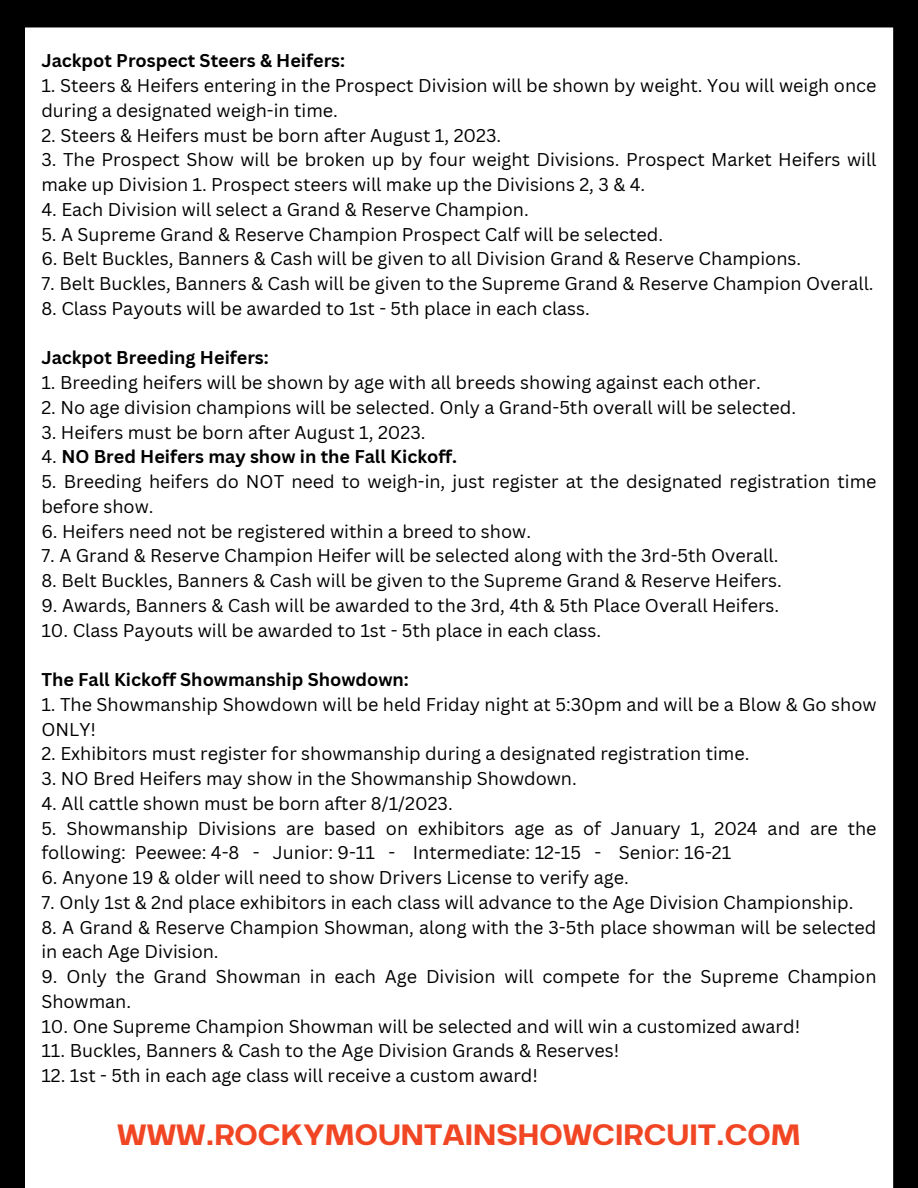
<style>
.page{position:relative;width:918px;height:1188px;background:#000}
.page>*{position:absolute;margin:0;border:0;box-sizing:border-box;transform-origin:0 0}
.t1{font:35.1px "Breul Grotesk A";color:#f14624}
.t2{font:18px/24.8px "Canva Sans";color:#000}
.t3{font:700 18px "Canva Sans";color:#000}
.s1{font-weight:400}
</style>
<div class="page">
<div style="left:25px;top:27px;width:868px;height:1161px;background:#fff"></div>
<p class="t3" style="left:41px;top:48px;width:305px">Jackpot Prospect Steers &amp; Heifers:</p>
<p class="t2" style="left:41px;top:73px;width:837px">1. Steers &amp; Heifers entering in the Prospect Division will be shown by weight. You will weigh once during a designated weigh-in time.</p>
<p class="t2" style="left:41px;top:122px;width:461px">2. Steers &amp; Heifers must be born after August 1, 2023.</p>
<p class="t2" style="left:41px;top:147px;width:837px">3. The Prospect Show will be broken up by four weight Divisions. Prospect Market Heifers will make up Division 1. Prospect steers will make up the Divisions 2, 3 &amp; 4.</p>
<p class="t2" style="left:41px;top:196px;width:489px">4. Each Division will select a Grand &amp; Reserve Champion.</p>
<p class="t2" style="left:41px;top:221px;width:623px">5. A Supreme Grand &amp; Reserve Champion Prospect Calf will be selected.</p>
<p class="t2" style="left:41px;top:246px;width:761px">6. Belt Buckles, Banners &amp; Cash will be given to all Division Grand &amp; Reserve Champions.</p>
<p class="t2" style="left:41px;top:271px;width:834px">7. Belt Buckles, Banners &amp; Cash will be given to the Supreme Grand &amp; Reserve Champion Overall.</p>
<p class="t2" style="left:41px;top:295px;width:550px">8. Class Payouts will be awarded to 1st - 5th place in each class.</p>
<p class="t3" style="left:41px;top:345px;width:229px">Jackpot Breeding Heifers:</p>
<p class="t2" style="left:41px;top:370px;width:721px">1. Breeding heifers will be shown by age with all breeds showing against each other.</p>
<p class="t2" style="left:41px;top:394px;width:756px">2. No age division champions will be selected. Only a Grand-5th overall will be selected.</p>
<p class="t2" style="left:41px;top:419px;width:386px">3. Heifers must be born after August 1, 2023.</p>
<p class="t3" style="left:41px;top:444px;width:417px"><span class="s1">4.</span> NO Bred Heifers may show in the Fall Kickoff.</p>
<p class="t2" style="left:41px;top:469px;width:837px">5. Breeding heifers do NOT need to weigh-in, just register at the designated registration time before show.</p>
<p class="t2" style="left:41px;top:518px;width:491px">6. Heifers need not be registered within a breed to show.</p>
<p class="t2" style="left:41px;top:543px;width:739px">7. A Grand &amp; Reserve Champion Heifer will be selected along with the 3rd-5th Overall.</p>
<p class="t2" style="left:41px;top:568px;width:742px">8. Belt Buckles, Banners &amp; Cash will be given to the Supreme Grand &amp; Reserve Heifers.</p>
<p class="t2" style="left:41px;top:592px;width:739px">9. Awards, Banners &amp; Cash will be awarded to the 3rd, 4th &amp; 5th Place Overall Heifers.</p>
<p class="t2" style="left:41px;top:617px;width:561px">10. Class Payouts will be awarded to 1st - 5th place in each class.</p>
<p class="t3" style="left:41px;top:667px;width:369px">The Fall Kickoff Showmanship Showdown:</p>
<p class="t2" style="left:41px;top:691px;width:837px">1. The Showmanship Showdown will be held Friday night at 5:30pm and will be a Blow &amp; Go show<br>ONLY!</p>
<p class="t2" style="left:41px;top:741px;width:710px">2. Exhibitors must register for showmanship during a designated registration time.</p>
<p class="t2" style="left:41px;top:766px;width:537px">3. NO Bred Heifers may show in the Showmanship Showdown.</p>
<p class="t2" style="left:41px;top:790px;width:413px">4. All cattle shown must be born after 8/1/2023.</p>
<p class="t2" style="left:41px;top:815px;width:837px">5. Showmanship Divisions are based on exhibitors age as of January 1, 2024 and are the following: Peewee: 4-8 - Junior: 9-11 - Intermediate: 12-15 - Senior: 16-21</p>
<p class="t2" style="left:41px;top:865px;width:589px">6. Anyone 19 &amp; older will need to show Drivers License to verify age.</p>
<p class="t2" style="left:41px;top:889px;width:814px">7. Only 1st &amp; 2nd place exhibitors in each class will advance to the Age Division Championship.</p>
<p class="t2" style="left:41px;top:914px;width:837px">8. A Grand &amp; Reserve Champion Showman, along with the 3-5th place showman will be selected in each Age Division.</p>
<p class="t2" style="left:41px;top:964px;width:837px">9. Only the Grand Showman in each Age Division will compete for the Supreme Champion<br>Showman.</p>
<p class="t2" style="left:41px;top:1013px;width:760px">10. One Supreme Champion Showman will be selected and will win a customized award!</p>
<p class="t2" style="left:41px;top:1038px;width:580px">11. Buckles, Banners &amp; Cash to the Age Division Grands &amp; Reserves!</p>
<p class="t2" style="left:41px;top:1063px;width:498px">12. 1st - 5th in each age class will receive a custom award!</p>
<h1 class="t1" style="left:117px;top:1105px;width:685px">WWW.ROCKYMOUNTAINSHOWCIRCUIT.COM</h1>
</div>
